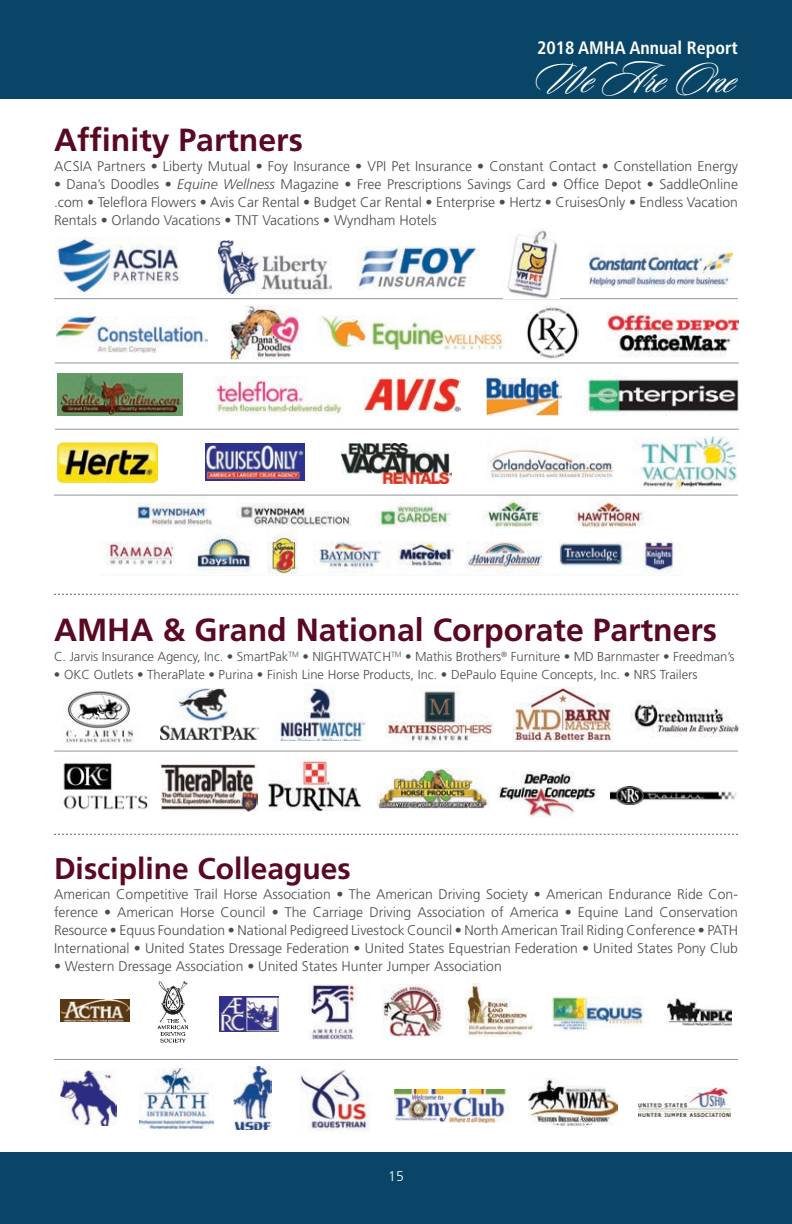
<style>
.page{position:relative;width:792px;height:1224px;background:#fff}
.page>*{position:absolute;margin:0;border:0;box-sizing:border-box;transform-origin:0 0}
.t1{font:46px "Sloop Script One";color:#fff}
.t2{font:700 32px "Frutiger";color:#5a0922}
.t3{font:700 30px "Frutiger";color:#5a0922}
.t4{font:700 condensed 18px "Frutiger";color:#fff}
.t5{font:300 14px/18px "Frutiger";color:#4b4c4d;text-align:justify}
.t6{font:300 14px "Frutiger";color:#fff}
.t7{font:300 13px "Frutiger";letter-spacing:-.005em;color:#4b4c4d}
.s1{font-style:italic}
</style>
<div class="page">
<div style="left:0;top:1152px;width:792px;height:72px;background:#084566"></div>
<img style="left:308px;top:984px;width:48px;height:56px">
<img style="left:466px;top:983px;width:68px;height:54px">
<img style="left:301px;top:1069px;width:69px;height:62px">
<img style="left:140px;top:1069px;width:73px;height:59px">
<img style="left:234px;top:1067px;width:38px;height:62px">
<img style="left:667px;top:998px;width:64px;height:27px">
<img style="left:529px;top:1079px;width:89px;height:47px">
<img style="left:157px;top:981px;width:32px;height:62px">
<img style="left:383px;top:985px;width:60px;height:54px">
<img style="left:639px;top:1088px;width:91px;height:28px">
<img style="left:395px;top:1090px;width:114px;height:33px">
<img style="left:553px;top:996px;width:91px;height:34px">
<img style="left:60px;top:999px;width:70px;height:23px">
<img style="left:220px;top:997px;width:59px;height:34px">
<hr style="left:54px;top:1059px;width:684px;height:1px;background:#939598">
<img style="left:363px;top:378px;width:97px;height:34px">
<img style="left:487px;top:377px;width:74px;height:39px">
<img style="left:584px;top:376px;width:155px;height:40px">
<img style="left:206px;top:444px;width:99px;height:37px">
<img style="left:229px;top:305px;width:71px;height:55px">
<img style="left:341px;top:444px;width:110px;height:40px">
<img style="left:215px;top:377px;width:129px;height:38px">
<img style="left:106px;top:496px;width:569px;height:78px">
<hr style="left:55px;top:429px;width:684px;height:1px;background:#939598">
<hr style="left:54px;top:495px;width:684px;height:1px;background:#939598">
<img style="left:57px;top:443px;width:101px;height:39px">
<hr style="left:54px;top:298px;width:684px;height:1px;background:#939598">
<hr style="left:55px;top:363px;width:684px;height:1px;background:#939598">
<img style="left:56px;top:317px;width:151px;height:36px">
<img style="left:636px;top:436px;width:101px;height:54px">
<img style="left:527px;top:306px;width:52px;height:53px">
<img style="left:488px;top:449px;width:126px;height:30px">
<img style="left:218px;top:240px;width:114px;height:53px">
<img style="left:507px;top:230px;width:51px;height:68px">
<img style="left:358px;top:246px;width:119px;height:44px">
<img style="left:56px;top:238px;width:126px;height:55px">
<img style="left:606px;top:313px;width:132px;height:44px">
<img style="left:57px;top:374px;width:125px;height:42px">
<img style="left:320px;top:316px;width:184px;height:34px">
<img style="left:589px;top:249px;width:143px;height:38px">
<img style="left:161px;top:689px;width:98px;height:50px">
<img style="left:66px;top:690px;width:68px;height:54px">
<img style="left:278px;top:687px;width:88px;height:53px">
<img style="left:631px;top:701px;width:108px;height:37px">
<img style="left:513px;top:687px;width:99px;height:54px">
<img style="left:63px;top:762px;width:86px;height:48px">
<img style="left:386px;top:691px;width:107px;height:53px">
<img style="left:268px;top:759px;width:92px;height:52px">
<img style="left:377px;top:768px;width:113px;height:40px">
<img style="left:61px;top:1070px;width:55px;height:56px">
<hr style="left:54px;top:751px;width:684px;height:1px;background:#939598">
<img style="left:161px;top:765px;width:97px;height:46px">
<div style="left:0;top:0;width:792px;height:99px;background:#084566"></div>
<svg style="left:54px;top:594px;width:684px;height:1px"></svg>
<svg style="left:54px;top:834px;width:684px;height:1px"></svg>
<img style="left:611px;top:786px;width:126px;height:19px">
<img style="left:497px;top:771px;width:100px;height:46px">
<p class="t4" style="left:537px;top:37px;width:202px">2018 AMHA Annual Report</p>
<p class="t1" style="left:534px;top:55px;width:203px">We Are One</p>
<p class="t2" style="left:54px;top:121px;width:250px">Affinity Partners</p>
<p class="t5" style="left:54px;top:157px;width:686px">ACSIA Partners • Liberty Mutual • Foy Insurance • VPI Pet Insurance • Constant Contact • Constellation Energy</p>
<p class="t5" style="left:54px;top:175px;width:686px">• Dana’s Doodles • <span class="s1">Equine Wellness</span> Magazine • Free Prescriptions Savings Card • Office Depot • SaddleOnline .com • Teleflora Flowers • Avis Car Rental • Budget Car Rental • Enterprise • Hertz • CruisesOnly • Endless Vacation Rentals • Orlando Vacations • TNT Vacations • Wyndham Hotels</p>
<p class="t2" style="left:54px;top:611px;width:665px">AMHA &amp; Grand National Corporate Partners</p>
<p class="t7" style="left:54px;top:649px;width:682px">C. Jarvis Insurance Agency, Inc. • SmartPak<sup>TM</sup> • NIGHTWATCH<sup>TM</sup> • Mathis Brothers<sup>®</sup> Furniture • MD Barnmaster • Freedman’s</p>
<p class="t7" style="left:54px;top:667px;width:645px">• OKC Outlets • TheraPlate • Purina • Finish Line Horse Products, Inc. • DePaulo Equine Concepts, Inc. • NRS Trailers</p>
<p class="t3" style="left:54px;top:851px;width:298px">Discipline Colleagues</p>
<p class="t5" style="left:54px;top:885px;width:686px">American Competitive Trail Horse Association • The American Driving Society • American Endurance Ride Con&shy;ference • American Horse Council • The Carriage Driving Association of America • Equine Land Conservation Resource • Equus Foundation • National Pedigreed Livestock Council • North American Trail Riding Conference • PATH International • United States Dressage Federation • United States Equestrian Federation • United States Pony Club</p>
<p class="t5" style="left:54px;top:957px;width:449px">• Western Dressage Association • United States Hunter Jumper Association</p>
<p class="t6" style="left:388px;top:1168px;width:17px">15</p>
</div>
